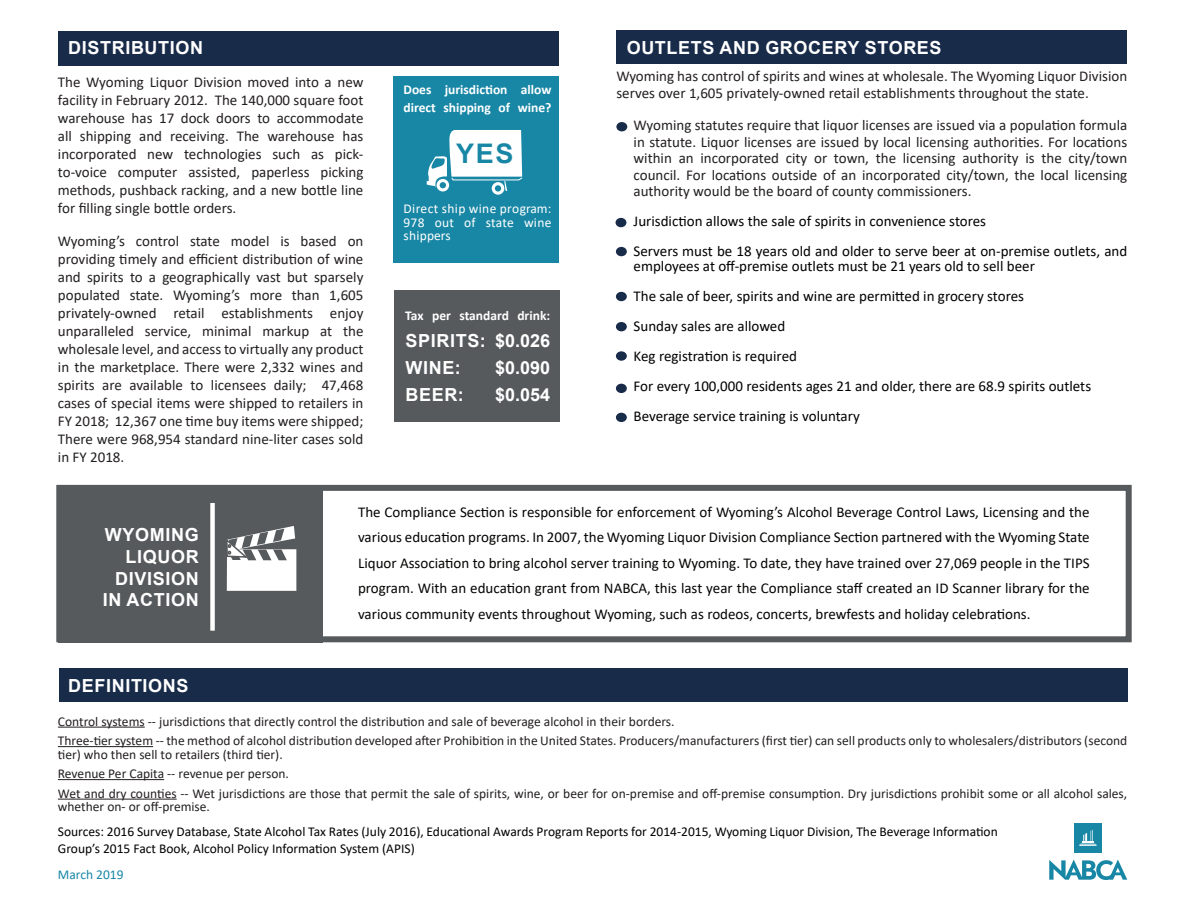
<style>
.page{position:relative;width:1188px;height:918px;background:#fff}
.page>*{position:absolute;margin:0;border:0;box-sizing:border-box;transform-origin:0 0}
.t1{font:700 27px "Arial";color:#1887a5}
.t2{font:700 18px/21.6px "Arial";letter-spacing:.035em;color:#fff;text-align:right}
.t3{font:15px/18px "Calibri";color:#231f20;text-align:justify}
.t4{font:15px/25.5px "Calibri";color:#040503;text-align:justify}
.t5{font:15px/15px "Calibri";color:#000}
.t6{font:13.5px/13.5px "Calibri";color:#231f20}
.t7{font:13.5px/16.2px "Calibri";color:#000}
.t8{font:700 13.5px "Calibri";color:#fff}
.t9{font:13.5px/13.5px "Calibri";letter-spacing:.02em;color:#fff;text-align:justify}
.t10{font:13.5px "Calibri";color:#1887a5}
</style>
<div class="page">
<svg style="left:1049px;top:860px;width:78px;height:20px"></svg>
<div style="left:1074px;top:824px;width:27px;height:29px;background:#1887a5"></div>
<svg style="left:1079px;top:830px;width:18px;height:16px"></svg>
<div style="left:616px;top:122px;width:11px;height:9px;background:#182b49;border-radius:50%"></div>
<div style="left:616px;top:247px;width:11px;height:9px;background:#182b49;border-radius:50%"></div>
<div style="left:616px;top:292px;width:11px;height:9px;background:#182b49;border-radius:50%"></div>
<div style="left:616px;top:322px;width:11px;height:9px;background:#182b49;border-radius:50%"></div>
<div style="left:616px;top:351px;width:11px;height:10px;background:#182b49;border-radius:50%"></div>
<div style="left:616px;top:413px;width:11px;height:9px;background:#182b49;border-radius:50%"></div>
<div style="left:616px;top:384px;width:11px;height:9px;background:#182b49;border-radius:50%"></div>
<div style="left:616px;top:218px;width:10px;height:9px;background:#182b49;border-radius:50%"></div>
<div style="left:56px;top:485px;width:1076px;height:157px;border:6px solid #565a5c"></div>
<hr style="left:58px;top:727px;width:87px;height:1px;background:#231f20">
<hr style="left:58px;top:746px;width:95px;height:1px;background:#231f20">
<hr style="left:58px;top:779px;width:106px;height:1px;background:#231f20">
<hr style="left:58px;top:799px;width:119px;height:1px;background:#231f20">
<div style="left:394px;top:290px;width:166px;height:132px;background:#565a5c"></div>
<div style="left:393px;top:76px;width:166px;height:187px;background:#1887a5"></div>
<div style="left:58px;top:31px;width:501px;height:34px;background:#182b49"></div>
<div style="left:616px;top:31px;width:511px;height:33px;background:#182b49"></div>
<div style="left:59px;top:669px;width:1068px;height:33px;background:#182b49"></div>
<svg style="left:492px;top:182px;width:12px;height:13px"></svg>
<svg style="left:427px;top:130px;width:96px;height:62px"></svg>
<div style="left:58px;top:485px;width:265px;height:157px;background:#565a5c"></div>
<svg style="left:225px;top:484px;width:71px;height:107px"></svg>
<div style="left:210px;top:503px;width:5px;height:128px;background:#fff"></div>
<p class="t2" style="left:68px;top:37px;width:136px">DISTRIBUTION</p>
<p class="t2" style="left:627px;top:37px;width:316px">OUTLETS AND GROCERY STORES</p>
<p class="t3" style="left:58px;top:73px;width:307px">The Wyoming Liquor Division moved into a new facility in February 2012. The 140,000 square foot warehouse has 17 dock doors to accommodate all shipping and receiving. The warehouse has incorporated new technologies such as pick&shy;to-voice computer assisted, paperless picking methods, pushback racking, and a new bottle line for filling single bottle orders.</p>
<p class="t3" style="left:58px;top:232px;width:307px">Wyoming’s control state model is based on providing timely and efficient distribution of wine and spirits to a geographically vast but sparsely populated state. Wyoming’s more than 1,605 privately-owned retail establishments enjoy unparalleled service, minimal markup at the wholesale level, and access to virtually any product in the marketplace. There were 2,332 wines and spirits are available to licensees daily; 47,468 cases of special items were shipped to retailers in FY 2018; 12,367 one time buy items were shipped; There were 968,954 standard nine-liter cases sold in FY 2018.</p>
<p class="t8" style="left:403px;top:80px;width:149px">Does jurisdiction allow</p>
<p class="t8" style="left:403px;top:98px;width:149px">direct shipping of wine?</p>
<p class="t1" style="left:456px;top:135px;width:59px">YES</p>
<p class="t9" style="left:403px;top:202px;width:149px">Direct ship wine program:<br>978 out of state wine shippers</p>
<p class="t8" style="left:405px;top:306px;width:146px">Tax per standard drink:</p>
<p class="t2" style="left:406px;top:330px;width:146px">SPIRITS: $0.026</p>
<p class="t2" style="left:406px;top:357px;width:57px">WINE:</p>
<p class="t2" style="left:495px;top:357px;width:57px">$0.090</p>
<p class="t2" style="left:406px;top:384px;width:60px">BEER:</p>
<p class="t2" style="left:495px;top:384px;width:57px">$0.054</p>
<p class="t3" style="left:616px;top:67px;width:512px;line-height:16.5px">Wyoming has control of spirits and wines at wholesale. The Wyoming Liquor Division serves over 1,605 privately-owned retail establishments throughout the state.</p>
<p class="t3" style="left:634px;top:116px;width:495px;line-height:16.5px">Wyoming statutes require that liquor licenses are issued via a population formula in statute. Liquor licenses are issued by local licensing authorities. For locations within an incorporated city or town, the licensing authority is the city/town council. For locations outside of an incorporated city/town, the local licensing authority would be the board of county commissioners.</p>
<p class="t5" style="left:634px;top:213px;width:354px">Jurisdiction allows the sale of spirits in convenience stores</p>
<p class="t5" style="left:634px;top:243px;width:495px">Servers must be 18 years old and older to serve beer at on-premise outlets, and employees at off-premise outlets must be 21 years old to sell beer</p>
<p class="t5" style="left:634px;top:288px;width:392px">The sale of beer, spirits and wine are permitted in grocery stores</p>
<p class="t5" style="left:634px;top:318px;width:153px">Sunday sales are allowed</p>
<p class="t5" style="left:634px;top:348px;width:165px">Keg registration is required</p>
<p class="t5" style="left:634px;top:378px;width:459px">For every 100,000 residents ages 21 and older, there are 68.9 spirits outlets</p>
<p class="t5" style="left:634px;top:408px;width:228px">Beverage service training is voluntary</p>
<p class="t2" style="left:105px;top:524px;width:95px">WYOMING<br>LIQUOR</p>
<p class="t2" style="left:115px;top:568px;width:85px">DIVISION</p>
<p class="t2" style="left:103px;top:589px;width:97px">IN ACTION</p>
<p class="t2" style="left:68px;top:675px;width:122px">DEFINITIONS</p>
<p class="t4" style="left:358px;top:499px;width:733px">The Compliance Section is responsible for enforcement of Wyoming’s Alcohol Beverage Control Laws, Licensing and the various education programs. In 2007, the Wyoming Liquor Division Compliance Section partnered with the Wyoming State Liquor Association to bring alcohol server training to Wyoming. To date, they have trained over 27,069 people in the TIPS program. With an education grant from NABCA, this last year the Compliance staff created an ID Scanner library for the various community events throughout Wyoming, such as rodeos, concerts, brewfests and holiday celebrations.</p>
<p class="t6" style="left:58px;top:714px;width:618px">Control systems -- jurisdictions that directly control the distribution and sale of beverage alcohol in their borders.</p>
<p class="t6" style="left:58px;top:734px;width:1071px">Three-tier system -- the method of alcohol distribution developed after Prohibition in the United States. Producers/manufacturers (first tier) can sell products only to wholesalers/distributors (second tier) who then sell to retailers (third tier).</p>
<p class="t6" style="left:58px;top:767px;width:233px">Revenue Per Capita -- revenue per person.</p>
<p class="t6" style="left:58px;top:786px;width:1071px">Wet and dry counties -- Wet jurisdictions are those that permit the sale of spirits, wine, or beer for on-premise and off-premise consumption. Dry jurisdictions prohibit some or all alcohol sales, whether on- or off-premise.</p>
<p class="t7" style="left:58px;top:823px;width:941px">Sources: 2016 Survey Database, State Alcohol Tax Rates (July 2016), Educational Awards Program Reports for 2014-2015, Wyoming Liquor Division, The Beverage Information<br>Group’s 2015 Fact Book, Alcohol Policy Information System (APIS)</p>
<p class="t10" style="left:58px;top:865px;width:67px">March 2019</p>
</div>
